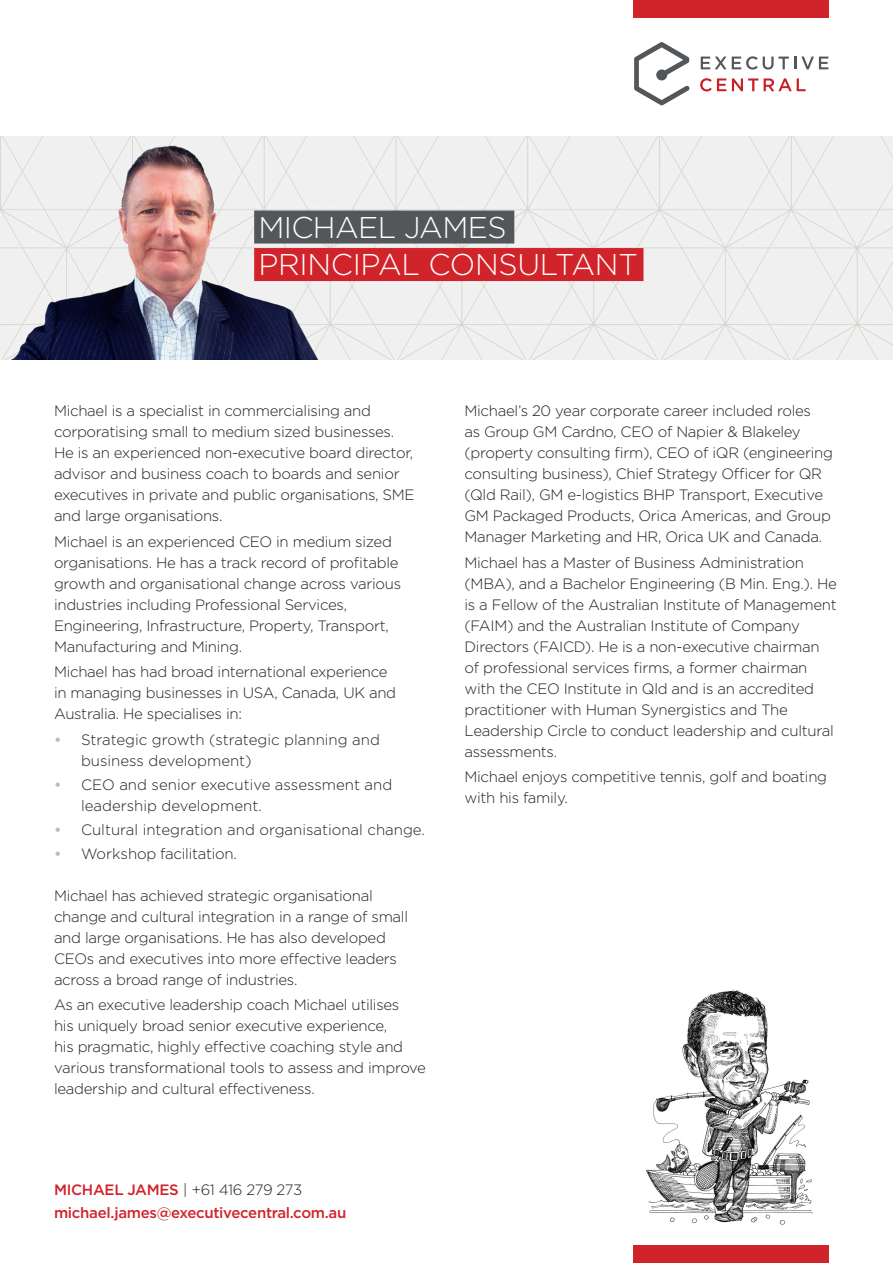
<style>
.page{position:relative;width:893px;height:1263px;background:#fff}
.page>*{position:absolute;margin:0;border:0;box-sizing:border-box;transform-origin:0 0}
.Heading{font:300 30px/37.5px "Gotham";letter-spacing:-.02em;color:#fff}
.t1{font:300 15px/21px "Gotham";letter-spacing:-.02em;color:#231f20}
.t2{font:300 15px/21px "Gotham";color:#231f20}
.t3{font:500 15px "Gotham";letter-spacing:-.02em;color:#d1232a}
.s1{font-weight:500;color:#bdbbbb}
.s2{font-weight:500;color:#d1232a}
</style>
<div class="page">
<svg style="left:701px;top:56px;width:127px;height:14px"></svg>
<svg style="left:700px;top:78px;width:26px;height:13px"></svg>
<svg style="left:732px;top:78px;width:26px;height:13px"></svg>
<svg style="left:764px;top:78px;width:42px;height:13px"></svg>
<svg style="left:634px;top:42px;width:56px;height:63px"></svg>
<div style="left:634px;top:0;width:195px;height:18px;background:#d1232a"></div>
<div style="left:634px;top:1245px;width:195px;height:18px;background:#d1232a"></div>
<img style="left:0;top:136px;width:893px;height:223px">
<div style="left:254px;top:211px;width:260px;height:33px;background:#54575a"></div>
<div style="left:254px;top:248px;width:389px;height:33px;background:#d1232a"></div>
<img style="left:646px;top:990px;width:167px;height:235px">
<p class="Heading" style="left:258px;top:207px;width:381px">MICHAEL JAMES<br>PRINCIPAL CONSULTANT</p>
<p class="t1" style="left:54px;top:400px;width:362px">Michael is a specialist in commercialising and corporatising small to medium sized businesses.<br>He is an experienced non-executive board director, advisor and business coach to boards and senior executives in private and public organisations, SME and large organisations.</p>
<p class="t1" style="left:54px;top:530px;width:349px">Michael is an experienced CEO in medium sized organisations. He has a track record of profitable growth and organisational change across various industries including Professional Services, Engineering, Infrastructure, Property, Transport, Manufacturing and Mining.</p>
<p class="t1" style="left:54px;top:661px;width:344px">Michael has had broad international experience in managing businesses in USA, Canada, UK and<br>Australia. He specialises in:</p>
<p class="t2" style="left:81px;top:728px;width:300px;text-indent:-27px"><span class="s1">•</span> Strategic growth (strategic planning and business development)</p>
<p class="t2" style="left:81px;top:773px;width:313px;text-indent:-27px"><span class="s1">•</span> CEO and senior executive assessment and leadership development.</p>
<p class="t2" style="left:54px;top:818px;width:372px"><span class="s1">•</span> Cultural integration and organisational change.</p>
<p class="t1" style="left:54px;top:842px;width:184px"><span class="s1">•</span> Workshop facilitation.</p>
<p class="t1" style="left:54px;top:884px;width:356px">Michael has achieved strategic organisational change and cultural integration in a range of small and large organisations. He has also developed CEOs and executives into more effective leaders across a broad range of industries.</p>
<p class="t1" style="left:54px;top:994px;width:373px">As an executive leadership coach Michael utilises<br>his uniquely broad senior executive experience,<br>his pragmatic, highly effective coaching style and various transformational tools to assess and improve leadership and cultural effectiveness.</p>
<p class="t1" style="left:54px;top:1179px;width:250px"><span class="s2">MICHAEL JAMES</span> | +61 416 279 273</p>
<p class="t3" style="left:54px;top:1202px;width:294px">michael.james@executivecentral.com.au</p>
<p class="t1" style="left:464px;top:400px;width:370px">Michael’s 20 year corporate career included roles<br>as Group GM Cardno, CEO of Napier &amp; Blakeley (property consulting firm), CEO of iQR (engineering consulting business), Chief Strategy Officer for QR (Qld Rail), GM e-logistics BHP Transport, Executive GM Packaged Products, Orica Americas, and Group Manager Marketing and HR, Orica UK and Canada.</p>
<p class="t1" style="left:464px;top:551px;width:374px">Michael has a Master of Business Administration (MBA), and a Bachelor Engineering (B Min. Eng.). He is a Fellow of the Australian Institute of Management (FAIM) and the Australian Institute of Company Directors (FAICD). He is a non-executive chairman of professional services firms, a former chairman with the CEO Institute in Qld and is an accredited practitioner with Human Synergistics and The Leadership Circle to conduct leadership and cultural assessments.</p>
<p class="t1" style="left:464px;top:766px;width:364px">Michael enjoys competitive tennis, golf and boating with his family.</p>
</div>
